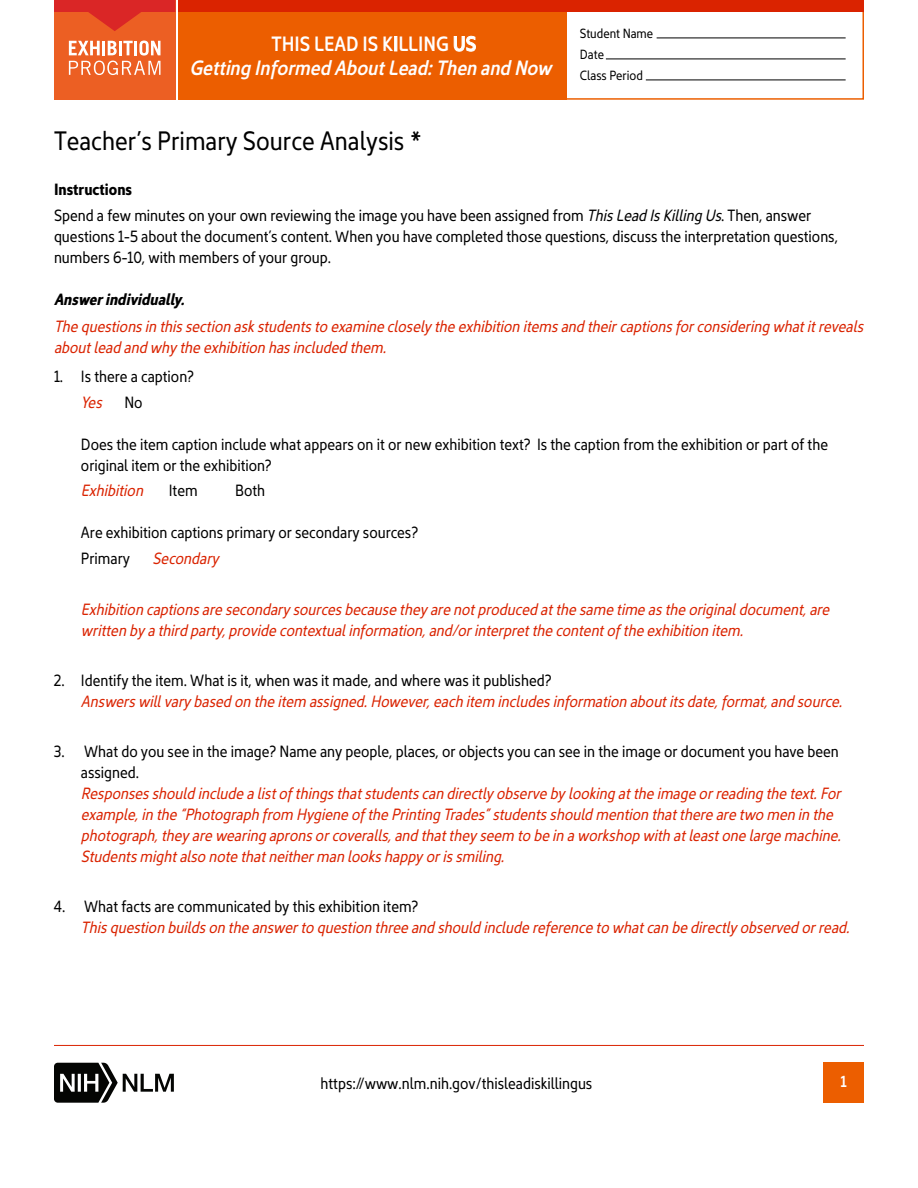
<style>
.page{position:relative;width:918px;height:1188px;background:#fff}
.page>*{position:absolute;margin:0;border:0;box-sizing:border-box;transform-origin:0 0}
.t1{font:27px "Kyrial Sans Pro Regular Cond";color:#000}
.t2{font:21px/24px "Kyrial Sans Pro Semi Bold Cond Itali";color:#fff;text-align:center}
.t3{font:italic 16.5px/21px "Kyrial Sans Pro Regular Cond";color:#da2300}
.t4{font:16.5px/21px "Kyrial Sans Pro Regular Cond";color:#000}
.t5{font:italic 16.5px "Kyrial Sans Pro Bold Cond";color:#000}
.t6{font:16.5px "Kyrial Sans Pro Bold Cond";color:#000}
.t7{font:16.5px "Kyrial Sans Pro Semi Bold Cond";color:#fff}
.t8{font:13.5px/21px "Kyrial Sans Pro Regular Cond";color:#000}
.s1{font-family:"Kyrial Sans Pro Semi Bold Cond"}
.s2{font-style:italic}
.s3{font-style:italic;color:#da2300}
</style>
<div class="page">
<div style="left:824px;top:1063px;width:40px;height:40px;background:#ec5e00"></div>
<hr style="left:54px;top:1045px;width:810px;height:1px;background:#da2300">
<hr style="left:657px;top:38px;width:189px;height:1px;background:#000">
<hr style="left:606px;top:59px;width:240px;height:1px;background:#000">
<hr style="left:646px;top:80px;width:200px;height:1px;background:#000">
<div style="left:178px;top:6px;width:388px;height:94px;background:#ec5e00"></div>
<div style="left:476px;top:6px;width:388px;height:94px;border:2px solid #ec5e00"></div>
<div style="left:178px;top:0;width:686px;height:12px;background:#da2300"></div>
<div style="left:54px;top:0;width:121px;height:100px;background:#ec5f23"></div>
<svg style="left:69px;top:41px;width:92px;height:34px"></svg>
<svg style="left:54px;top:0;width:121px;height:31px"></svg>
<svg style="left:54px;top:1063px;width:120px;height:40px"></svg>
<p class="t2" style="left:189px;top:31px;width:364px"><span class="s1">THIS LEAD IS KILLING US<br></span>Getting Informed About Lead: Then and Now</p>
<p class="t8" style="left:580px;top:22px;width:75px">Student Name<br>Date<br>Class Period</p>
<h1 class="t1" style="left:54px;top:122px;width:369px">Teacher’s Primary Source Analysis *</h1>
<h2 class="t6" style="left:54px;top:177px;width:80px">Instructions</h2>
<p class="t4" style="left:54px;top:204px;width:786px">Spend a few minutes on your own reviewing the image you have been assigned from <span class="s2">This Lead Is Killing Us</span>. Then, answer questions 1-5 about the document’s content. When you have completed those questions, discuss the interpretation questions, numbers 6-10, with members of your group.</p>
<h2 class="t5" style="left:54px;top:287px;width:132px">Answer individually.</h2>
<p class="t3" style="left:54px;top:315px;width:811px">The questions in this section ask students to examine closely the exhibition items and their captions for considering what it reveals about lead and why the exhibition has included them.</p>
<p class="t4" style="left:81px;top:363px;width:114px;line-height:25.5px;text-indent:-27px">1. Is there a caption?<br><span class="s3">Yes</span></p>
<p class="t4" style="left:124px;top:391px;width:20px">No</p>
<p class="t4" style="left:81px;top:433px;width:749px">Does the item caption include what appears on it or new exhibition text? Is the caption from the exhibition or part of the original item or the exhibition?</p>
<p class="t3" style="left:81px;top:479px;width:64px">Exhibition</p>
<p class="t4" style="left:169px;top:479px;width:30px">Item</p>
<p class="t4" style="left:235px;top:479px;width:32px">Both</p>
<p class="t4" style="left:81px;top:519px;width:339px;line-height:25.5px">Are exhibition captions primary or secondary sources?<br>Primary</p>
<p class="t3" style="left:153px;top:547px;width:68px">Secondary</p>
<p class="t3" style="left:81px;top:598px;width:750px">Exhibition captions are secondary sources because they are not produced at the same time as the original document, are written by a third party, provide contextual information, and/or interpret the content of the exhibition item.</p>
<p class="t4" style="left:54px;top:669px;width:499px">2. Identify the item. What is it, when was it made, and where was it published?</p>
<p class="t3" style="left:81px;top:690px;width:763px">Answers will vary based on the item assigned. However, each item includes information about its date, format, and source.</p>
<p class="t4" style="left:81px;top:739px;width:759px;text-indent:-27px">3. What do you see in the image? Name any people, places, or objects you can see in the image or document you have been assigned.</p>
<p class="t3" style="left:81px;top:781px;width:761px">Responses should include a list of things that students can directly observe by looking at the image or reading the text. For example, in the “Photograph from Hygiene of the Printing Trades” students should mention that there are two men in the photograph, they are wearing aprons or coveralls, and that they seem to be in a workshop with at least one large machine.<br>Students might also note that neither man looks happy or is smiling.</p>
<p class="t4" style="left:54px;top:894px;width:366px">4. What facts are communicated by this exhibition item?</p>
<p class="t3" style="left:81px;top:915px;width:770px">This question builds on the answer to question three and should include reference to what can be directly observed or read.</p>
<p class="t4" style="left:321px;top:1072px;width:273px">https://www.nlm.nih.gov/thisleadiskillingus</p>
<p class="t7" style="left:841px;top:1070px;width:8px">1</p>
</div>
